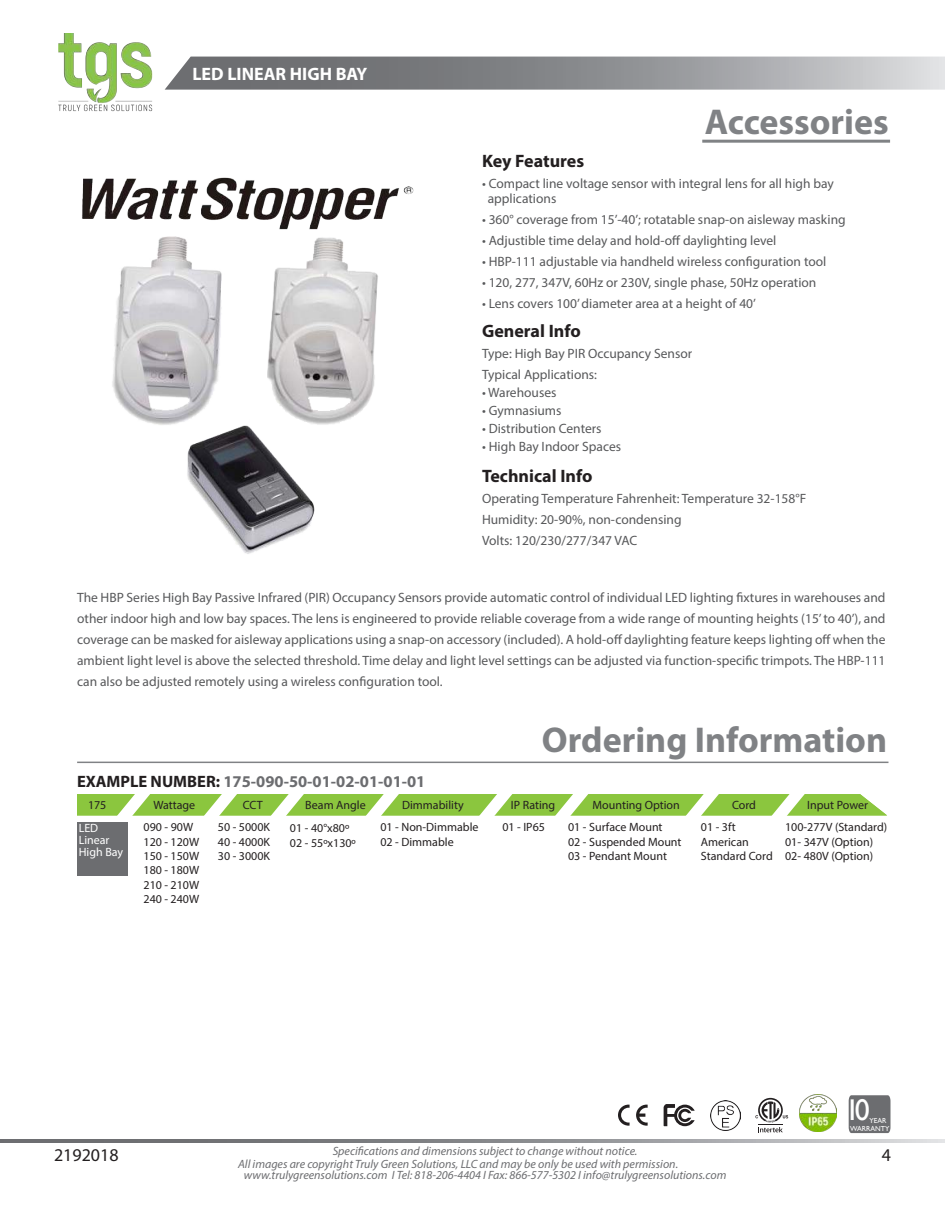
<style>
.page{position:relative;width:945px;height:1215px;background:#fff}
.page>*{position:absolute;margin:0;border:0;box-sizing:border-box;transform-origin:0 0}
.t1{font:700 36px "Myriad Pro";color:#808285}
.t2{font:30px "Gill Sans";color:#fff}
.t3{font:700 18px "Myriad Pro";color:#231f20}
.t4{font:700 18px "Myriad Pro";color:#fff}
.t5{font:18px "Myriad Pro";color:#231f20}
.t6{font:700 16.5px "Myriad Pro";color:#6c6d70}
.t7{font:13.5px/21px "Myriad Pro";color:#57585a}
.t8{font:12px/14.4px "Myriad Pro";color:#231f20}
.t9{font:italic 12px/12.5px "Myriad Pro";color:#6c6d70}
.t10{font:12px/12px "Myriad Pro";color:#fff}
.t11{font:7.2px "Gill Sans";color:#fff}
.s1{color:#231f20}
</style>
<div class="page">
<svg style="left:0;top:1139px;width:945px;height:4px;background:#909294"></svg>
<img style="left:59px;top:33px;width:94px;height:79px">
<img style="left:711px;top:1100px;width:29px;height:30px">
<svg style="left:618px;top:1105px;width:12px;height:21px"></svg>
<svg style="left:636px;top:1105px;width:12px;height:21px"></svg>
<svg style="left:755px;top:1098px;width:33px;height:34px"></svg>
<svg style="left:664px;top:1104px;width:31px;height:22px"></svg>
<div style="left:849px;top:1095px;width:42px;height:38px;background:#6c6d70"></div>
<img style="left:800px;top:1094px;width:37px;height:37px">
<hr style="left:702px;top:140px;width:188px;height:3px;background:#808285">
<svg style="left:165px;top:57px;width:780px;height:33px;background:#949598"></svg>
<div style="left:78px;top:822px;width:50px;height:53px;background:#6c6d70"></div>
<svg style="left:77px;top:794px;width:810px;height:35px"></svg>
<hr style="left:77px;top:762px;width:811px;height:1px;background:#808285">
<img style="left:82px;top:177px;width:332px;height:53px">
<img style="left:112px;top:237px;width:110px;height:188px">
<img style="left:184px;top:409px;width:131px;height:145px">
<img style="left:268px;top:237px;width:110px;height:189px">
<h3 class="t4" style="left:192px;top:63px;width:177px">LED LINEAR HIGH BAY</h3>
<h1 class="t1" style="left:705px;top:99px;width:185px">Accessories</h1>
<h3 class="t3" style="left:482px;top:150px;width:104px">Key Features</h3>
<p class="t7" style="left:488px;top:176px;width:348px;line-height:15px;text-indent:-6px">• Compact line voltage sensor with integral lens for all high bay applications</p>
<p class="t7" style="left:482px;top:209px;width:365px">• 360° coverage from 15’-40’; rotatable snap-on aisleway masking</p>
<p class="t7" style="left:482px;top:230px;width:296px">• Adjustible time delay and hold-off daylighting level</p>
<p class="t7" style="left:482px;top:251px;width:346px">• HBP-111 adjustable via handheld wireless configuration tool</p>
<p class="t7" style="left:482px;top:272px;width:336px">• 120, 277, 347V, 60Hz or 230V, single phase, 50Hz operation</p>
<p class="t7" style="left:482px;top:293px;width:276px">• Lens covers 100’ diameter area at a height of 40’</p>
<h3 class="t3" style="left:482px;top:319px;width:100px">General Info</h3>
<p class="t7" style="left:482px;top:343px;width:212px">Type: High Bay PIR Occupancy Sensor<br>Typical Applications:</p>
<p class="t7" style="left:482px;top:382px;width:76px">• Warehouses</p>
<p class="t7" style="left:482px;top:400px;width:81px">• Gymnasiums</p>
<p class="t7" style="left:482px;top:418px;width:121px">• Distribution Centers</p>
<p class="t7" style="left:482px;top:436px;width:141px">• High Bay Indoor Spaces</p>
<h3 class="t3" style="left:482px;top:465px;width:112px">Technical Info</h3>
<p class="t7" style="left:482px;top:488px;width:326px">Operating Temperature Fahrenheit: Temperature 32-158°F<br>Humidity: 20-90%, non-condensing<br>Volts: 120/230/277/347 VAC</p>
<p class="t7" style="left:77px;top:587px;width:810px;text-align:justify">The HBP Series High Bay Passive Infrared (PIR) Occupancy Sensors provide automatic control of individual LED lighting fixtures in warehouses and other indoor high and low bay spaces. The lens is engineered to provide reliable coverage from a wide range of mounting heights (15’ to 40’), and coverage can be masked for aisleway applications using a snap-on accessory (included). A hold-off daylighting feature keeps lighting off when the ambient light level is above the selected threshold. Time delay and light level settings can be adjusted via function-specific trimpots. The HBP-111 can also be adjusted remotely using a wireless configuration tool.</p>
<p class="t6" style="left:77px;top:771px;width:350px"><span class="s1">EXAMPLE NUMBER:</span> 175-090-50-01-02-01-01-01</p>
<h1 class="t1" style="left:542px;top:717px;width:347px">Ordering Information</h1>
<p class="t8" style="left:88px;top:798px;width:20px">175</p>
<p class="t8" style="left:153px;top:798px;width:43px">Wattage</p>
<p class="t8" style="left:243px;top:798px;width:21px">CCT</p>
<p class="t8" style="left:305px;top:798px;width:62px">Beam Angle</p>
<p class="t8" style="left:402px;top:798px;width:63px">Dimmability</p>
<p class="t8" style="left:511px;top:798px;width:46px">IP Rating</p>
<p class="t8" style="left:144px;top:820px;width:57px">090 - 90W<br>120 - 120W<br>150 - 150W<br>180 - 180W<br>210 - 210W<br>240 - 240W</p>
<p class="t8" style="left:290px;top:821px;width:67px">01 - 40°x80º<br>02 - 55ºx130º</p>
<p class="t8" style="left:380px;top:820px;width:100px">01 - Non-Dimmable<br>02 - Dimmable</p>
<p class="t8" style="left:218px;top:820px;width:54px">50 - 5000K</p>
<p class="t8" style="left:502px;top:820px;width:44px">01 - IP65</p>
<p class="t8" style="left:218px;top:834px;width:54px">40 - 4000K<br>30 - 3000K</p>
<p class="t10" style="left:79px;top:822px;width:46px">LED<br>Linear<br>High Bay</p>
<p class="t8" style="left:593px;top:798px;width:89px">Mounting Option</p>
<p class="t8" style="left:732px;top:798px;width:25px">Cord</p>
<p class="t8" style="left:807px;top:798px;width:62px">Input Power</p>
<p class="t8" style="left:568px;top:820px;width:115px">01 - Surface Mount<br>02 - Suspended Mount<br>03 - Pendant Mount</p>
<p class="t8" style="left:701px;top:820px;width:73px">01 - 3ft<br>American<br>Standard Cord</p>
<p class="t8" style="left:785px;top:820px;width:104px">100-277V (Standard)<br>01- 347V (Option)<br>02- 480V (Option)</p>
<h2 class="t2" style="left:845px;top:1093px;width:27px">10</h2>
<p class="t11" style="left:870px;top:1117px;width:19px">YEAR</p>
<p class="t11" style="left:850px;top:1125px;width:41px">WARRANTY</p>
<p class="t9" style="left:238px;top:1145px;width:442px;text-indent:95px">Specifications and dimensions subject to change without notice.<br>All images are copyright Truly Green Solutions, LLC and may be only be used with permission.</p>
<h3 class="t5" style="left:54px;top:1144px;width:66px">2192018</h3>
<h3 class="t5" style="left:882px;top:1144px;width:11px">4</h3>
<p class="t9" style="left:244px;top:1169px;width:484px">www.trulygreensolutions.com I Tel: 818-206-4404 I Fax: 866-577-5302 I info@trulygreensolutions.com</p>
</div>
